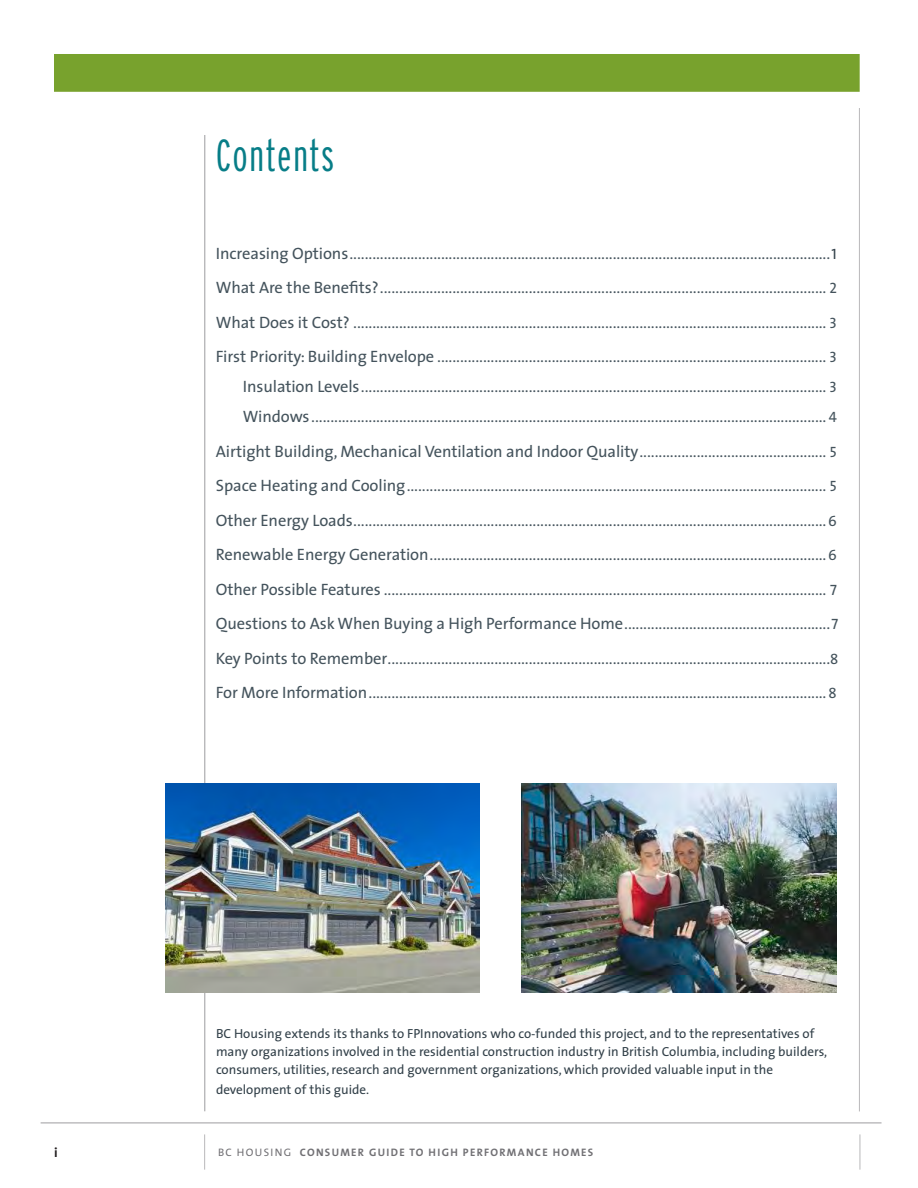
<style>
.page{position:relative;width:918px;height:1188px;background:#fff}
.page>*{position:absolute;margin:0;border:0;box-sizing:border-box;transform-origin:0 0}
.t1{font:300 extra-condensed 44.85px "Interstate";letter-spacing:.03em;color:#077d87}
.t2{font:300 18px/34.5px "The Sans";color:#44535c;text-align:justify}
.t3{font:16.5px "The Sans";letter-spacing:-.005em;color:#44535c}
.t4{font:700 13.5px "The Sans";color:#231f20}
.t5{font:13.2px/18.5px "The Sans";color:#313f48}
.t6{font:700 10.8px "The Sans";letter-spacing:.12em;color:#717074}
.s1{font-weight:400;font-size:16.5px}
.s2{font-family:"The Sans Caps";font-weight:400;font-size:15px;color:#313f48}
.s3{font-family:"The Sans Caps";font-weight:400;font-size:15px}
.s4{font-weight:300;font-size:18px}
.s5{font-family:"The Sans Caps";font-size:15px}
.s6{font-weight:400}
</style>
<div class="page">
<hr style="left:205px;top:135px;width:1px;height:976px;background:#717074">
<hr style="left:41px;top:1123px;width:841px;height:1px;background:#717074">
<div style="left:54px;top:54px;width:806px;height:38px;background:#78a22d"></div>
<hr style="left:859px;top:108px;width:1px;height:1003px;background:#717074">
<hr style="left:204px;top:1134px;width:1px;height:36px;background:#717074">
<hr style="left:860px;top:1134px;width:1px;height:36px;background:#717074">
<img style="left:522px;top:783px;width:315px;height:210px">
<img style="left:165px;top:783px;width:315px;height:210px">
<p class="t4" style="left:54px;top:1141px;width:5px">i</p>
<h1 class="t1" style="left:216px;top:130px;width:120px">Contents</h1>
<p class="t2" style="left:216px;top:235px;width:623px"><span class="s1">Increasing Options</span>...............................................................................................................................<span class="s2">1<br></span><span class="s1">What Are the Benefits?</span>...................................................................................................................... <span class="s3">2<br></span><span class="s1">What Does it Cost?</span>............................................................................................................................. <span class="s3">3<br></span><span class="s1">First Priority: Building Envelope</span>....................................................................................................... <span class="s3">3</span></p>
<p class="t2" style="left:243px;top:371px;width:596px;line-height:30px"><span class="s1">Insulation Levels</span>........................................................................................................................... <span class="s3">3<br></span><span class="s1">Windows</span>........................................................................................................................................ <span class="s3">4</span></p>
<p class="t3" style="left:216px;top:438px;width:623px">Airtight Building, Mechanical Ventilation and Indoor Quality<span class="s4">..................................................</span> <span class="s5">5</span></p>
<p class="t2" style="left:216px;top:467px;width:624px"><span class="s1">Space Heating and Cooling</span>............................................................................................................... <span class="s3">5<br></span><span class="s1">Other Energy Loads</span>.............................................................................................................................<span class="s3">6<br></span><span class="s1">Renewable Energy Generation</span>.........................................................................................................<span class="s3">6<br></span><span class="s1">Other Possible Features</span>..................................................................................................................... <span class="s3">7<br></span><span class="s1">Questions to Ask When Buying a High Performance Home</span>.......................................................<span class="s3">7<br></span><span class="s1">Key Points to Remember</span>.....................................................................................................................<span class="s3">8<br></span><span class="s1">For More Information</span>......................................................................................................................... <span class="s3">8</span></p>
<p class="t5" style="left:216px;top:1024px;width:613px">BC Housing extends its thanks to FPInnovations who co-funded this project, and to the representatives of many organizations involved in the residential construction industry in British Columbia, including builders, consumers, utilities, research and government organizations, which provided valuable input in the development of this guide.</p>
<p class="t6" style="left:218px;top:1144px;width:377px"><span class="s6">BC HOUSING</span> CONSUMER GUIDE TO HIGH PERFORMANCE HOMES</p>
</div>
